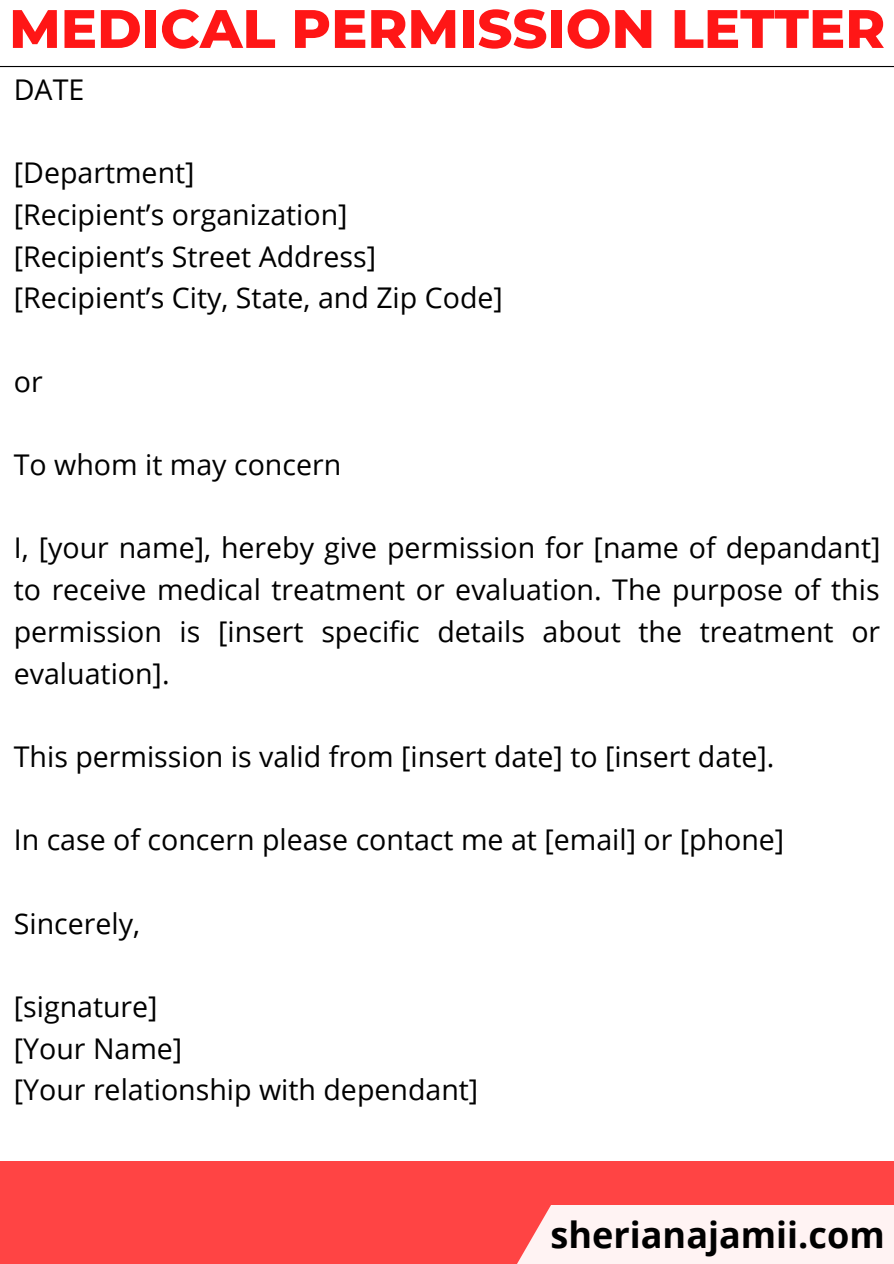
<style>
.page{position:relative;width:894px;height:1264px;background:#fff}
.page>*{position:absolute;margin:0;border:0;box-sizing:border-box;transform-origin:0 0}
.t1{font:800 54px "Montserrat";color:#ff1616}
.t2{font:700 36px "Open Sans";color:#000}
.t3{font:28.5px/41.7px "Open Sans";color:#000}
</style>
<div class="page">
<div style="left:0;top:1160px;width:893px;height:103px;background:#f44"></div>
<div style="left:517px;top:1205px;width:376px;height:58px;background:#fff3f3"></div>
<hr style="left:0;top:66px;width:893px;height:1px;background:#000">
<h1 class="t1" style="left:9px;top:-4px;width:877px">MEDICAL PERMISSION LETTER</h1>
<p class="t3" style="left:14px;top:68px;width:72px">DATE</p>
<p class="t3" style="left:14px;top:151px;width:490px">[Department]<br>[Recipient’s organization] [Recipient’s Street Address] [Recipient’s City, State, and Zip Code]</p>
<p class="t3" style="left:14px;top:360px;width:30px">or</p>
<p class="t3" style="left:14px;top:443px;width:329px">To whom it may concern</p>
<p class="t3" style="left:14px;top:526px;width:867px;text-align:justify">I, [your name], hereby give permission for [name of depandant] to receive medical treatment or evaluation. The purpose of this permission is [insert specific details about the treatment or evaluation].</p>
<p class="t3" style="left:14px;top:735px;width:761px">This permission is valid from [insert date] to [insert date].</p>
<p class="t3" style="left:14px;top:818px;width:771px">In case of concern please contact me at [email] or [phone]</p>
<p class="t3" style="left:14px;top:901px;width:128px">Sincerely,</p>
<p class="t3" style="left:14px;top:985px;width:466px">[signature]<br>[Your Name]<br>[Your relationship with dependant]</p>
<p class="t2" style="left:550px;top:1209px;width:335px">sherianajamii.com</p>
</div>
